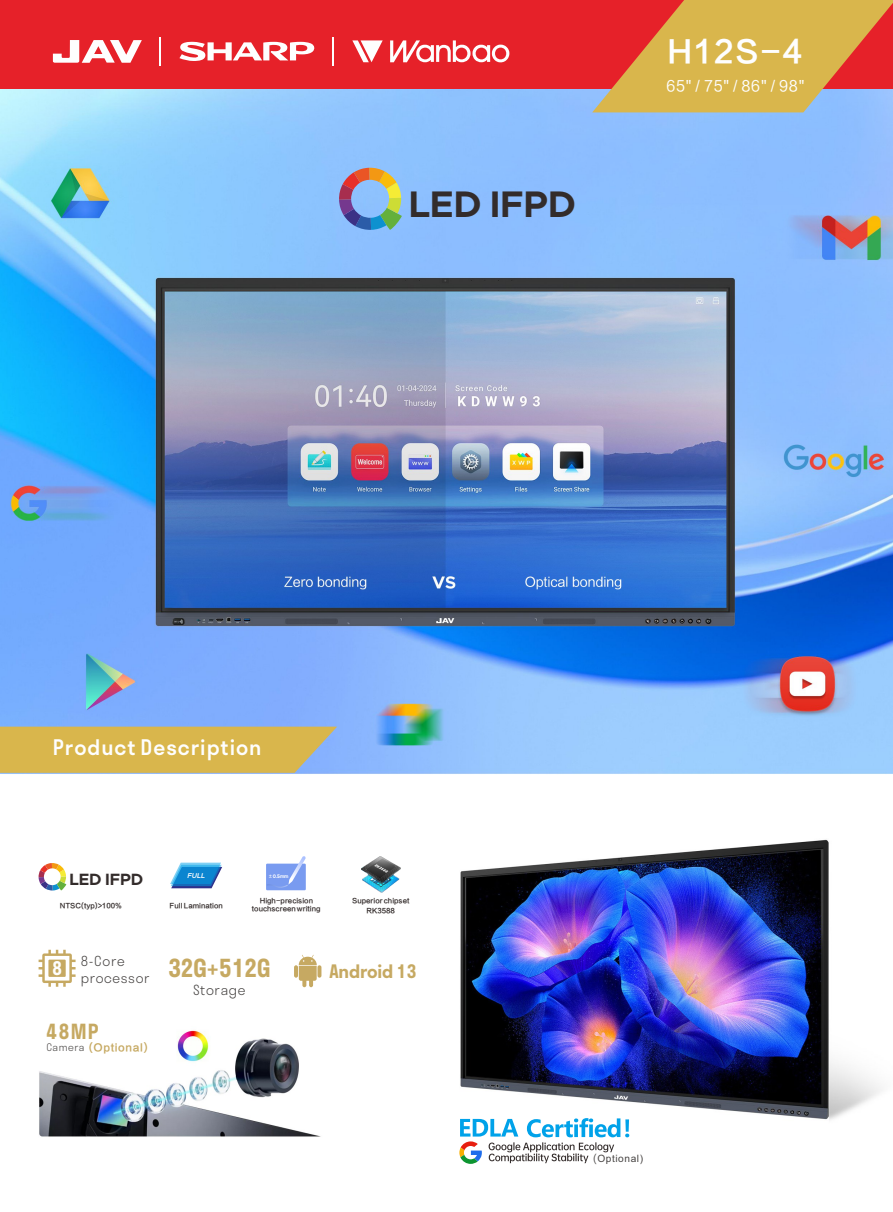
<style>
.page{position:relative;width:893px;height:1212px;background:#fff}
.page>*{position:absolute;margin:0;border:0;box-sizing:border-box;transform-origin:0 0}
.t1{font:700 37.2px "Metropolis";letter-spacing:-.005em;color:#332c2b}
.t2{font:30.15px "FZLTZHK GBK1 0";color:#fefefe}
.t3{font:600 24.3px "Stratos";letter-spacing:-.03em;color:#c6a962}
.t4{font:500 21px "Stratos";letter-spacing:.045em;color:#fefefe}
.t5{font:600 20.4px "Stratos";color:#c6a962}
.t6{font:600 18.3px "Stratos";color:#fefefe}
.t7{font:600 18.15px "Stratos";letter-spacing:-.01em;color:#c6a962}
.t8{font:700 16.35px "Metropolis";letter-spacing:-.005em;color:#332c2b}
.t9{font:14.7px "FZLTH GB1 4";letter-spacing:.055em;color:#fefefe}
.t10{font:300 13.65px "Stratos";letter-spacing:.045em;color:#474443}
.t11{font:300 13.5px/17px "Stratos";letter-spacing:.045em;color:#474443}
.t12{font:10.2px "FZLTZHK GBK1 0";letter-spacing:.055em;color:#c6a962}
.t13{font:10.2px "Arial";letter-spacing:.055em;color:#474443}
.t14{font:italic 600 7.05px "Metropolis";color:#fefefe}
.t15{font:6.75px/9.4px "FZLTZHK GBK1 0";color:#332c2b;text-align:center}
.t16{font:700 5.1px "Metropolis";color:#fefefe;scale:.91 1}
.s1{font-family:"FZLTZHK GBK1 0";font-weight:400}
.s2{font-family:"Stratos";font-weight:300;color:#474443}
.s3{font-family:"FZLTH GB1 4"}
</style>
<div class="page">
<img style="left:0;top:89px;width:893px;height:1048px">
<div style="left:0;top:0;width:893px;height:89px;background:#e62129"></div>
<svg style="left:592px;top:0;width:301px;height:112px"></svg>
<svg style="left:0;top:727px;width:337px;height:46px"></svg>
<img style="left:39px;top:952px;width:343px;height:185px">
<svg style="left:459px;top:1118px;width:170px;height:46px"></svg>
<svg style="left:339px;top:168px;width:63px;height:62px"></svg>
<svg style="left:170px;top:863px;width:52px;height:25px"></svg>
<svg style="left:39px;top:863px;width:27px;height:27px"></svg>
<img style="left:361px;top:856px;width:39px;height:37px">
<div style="left:266px;top:863px;width:40px;height:27px;background:#799bf0"></div>
<svg style="left:267px;top:856px;width:39px;height:33px"></svg>
<svg style="left:293px;top:954px;width:29px;height:34px"></svg>
<svg style="left:53px;top:40px;width:89px;height:23px"></svg>
<svg style="left:390px;top:40px;width:119px;height:22px"></svg>
<svg style="left:352px;top:40px;width:31px;height:22px"></svg>
<svg style="left:179px;top:42px;width:136px;height:19px"></svg>
<svg style="left:160px;top:37px;width:1px;height:29px"></svg>
<svg style="left:333px;top:37px;width:1px;height:29px"></svg>
<svg style="left:39px;top:950px;width:37px;height:37px"></svg>
<h1 class="t1" style="left:409px;top:188px;width:169px">LED IFPD</h1>
<h2 class="t2" style="left:667px;top:35px;width:137px">H12S-4</h2>
<h3 class="t9" style="left:666px;top:78px;width:139px">65" / 75" / 86" / 98"</h3>
<h3 class="t4" style="left:53px;top:739px;width:210px">Product Description</h3>
<h3 class="t8" style="left:69px;top:872px;width:76px">LED IFPD</h3>
<p class="t14" style="left:188px;top:872px;width:19px">FULL</p>
<p class="t16" style="left:268px;top:873px;width:24px"><span class="s1">±</span>0.5mm</p>
<p class="t15" style="left:60px;top:901px;width:64px">NTSC(typ)&gt;100%</p>
<p class="t15" style="left:170px;top:901px;width:55px">Full Lamination</p>
<p class="t15" style="left:252px;top:897px;width:70px;line-height:7.6px">High-precision touchscreen writing</p>
<p class="t15" style="left:352px;top:896px;width:59px">Superior chipset<br>RK3588</p>
<h3 class="t6" style="left:52px;top:961px;width:12px">8</h3>
<h3 class="t11" style="left:81px;top:954px;width:70px">8-Core processor</h3>
<h3 class="t5" style="left:46px;top:1024px;width:54px">48MP</h3>
<h3 class="t12" style="left:46px;top:1042px;width:103px"><span class="s2">Camera</span> (Optional)</h3>
<h3 class="t3" style="left:168px;top:959px;width:104px">32G+512G</h3>
<h3 class="t10" style="left:193px;top:985px;width:54px">Storage</h3>
<h3 class="t7" style="left:329px;top:964px;width:89px">Android 13</h3>
<h3 class="t13" style="left:593px;top:1155px;width:51px"><span class="s3">(</span>Optional)</h3>
</div>
